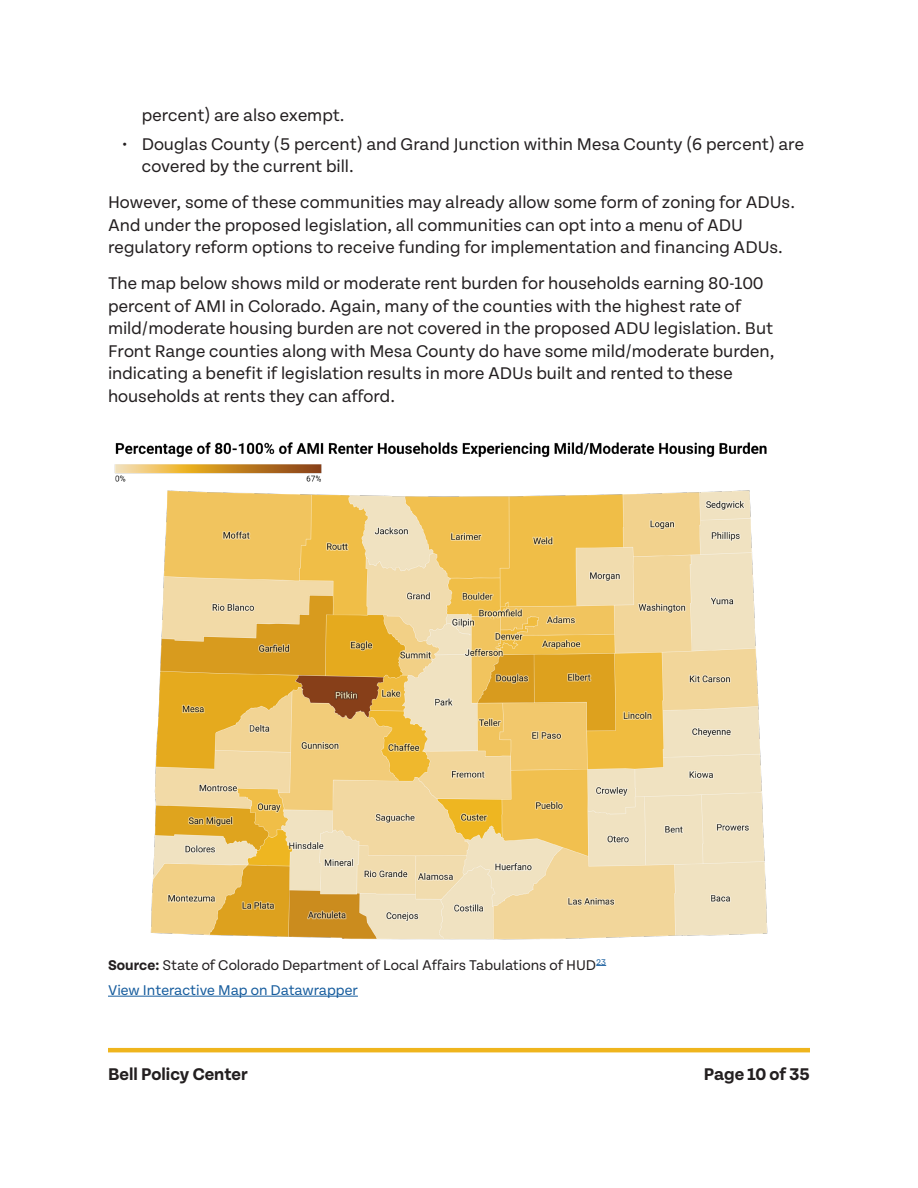
<style>
.page{position:relative;width:918px;height:1188px;background:#fff}
.page>*{position:absolute;margin:0;border:0;box-sizing:border-box;transform-origin:0 0}
.Normal_Text{font:18px/22.5px "Tenon";color:#231f20}
.t1{font:700 18px "Tenon";color:#231f20}
.Normal_Text-2{font:15px "Tenon";color:#231f20}
.Endnote{font:15px "Tenon";color:#175d9e}
.s1{font-weight:700}
</style>
<div class="page">
<hr style="left:108px;top:1048px;width:702px;height:4px;background:#efb51d">
<img style="left:114px;top:442px;width:654px;height:498px">
<hr style="left:108px;top:996px;width:250px;height:1px;background:#175d9e">
<p class="Normal_Text" style="left:142px;top:104px;width:204px">percent) are also exempt.</p>
<p class="Normal_Text" style="left:142px;top:133px;width:664px;text-indent:-20px">• Douglas County (5 percent) and Grand Junction within Mesa County (6 percent) are covered by the current bill.</p>
<p class="Normal_Text" style="left:108px;top:192px;width:689px">However, some of these communities may already allow some form of zoning for ADUs.<br>And under the proposed legislation, all communities can opt into a menu of ADU regulatory reform options to receive funding for implementation and financing ADUs.</p>
<p class="Normal_Text" style="left:108px;top:273px;width:668px">The map below shows mild or moderate rent burden for households earning 80-100 percent of AMI in Colorado. Again, many of the counties with the highest rate of mild/moderate housing burden are not covered in the proposed ADU legislation. But Front Range counties along with Mesa County do have some mild/moderate burden, indicating a benefit if legislation results in more ADUs built and rented to these households at rents they can afford.</p>
<p class="Normal_Text-2" style="left:108px;top:957px;width:500px"><span class="s1">Source:</span> State of Colorado Department of Local Affairs Tabulations of HUD<sup>23</sup></p>
<p class="Endnote" style="left:108px;top:983px;width:251px">View Interactive Map on Datawrapper</p>
<p class="t1" style="left:108px;top:1065px;width:141px">Bell Policy Center</p>
<p class="t1" style="left:704px;top:1065px;width:108px">Page 10 of 35</p>
</div>
